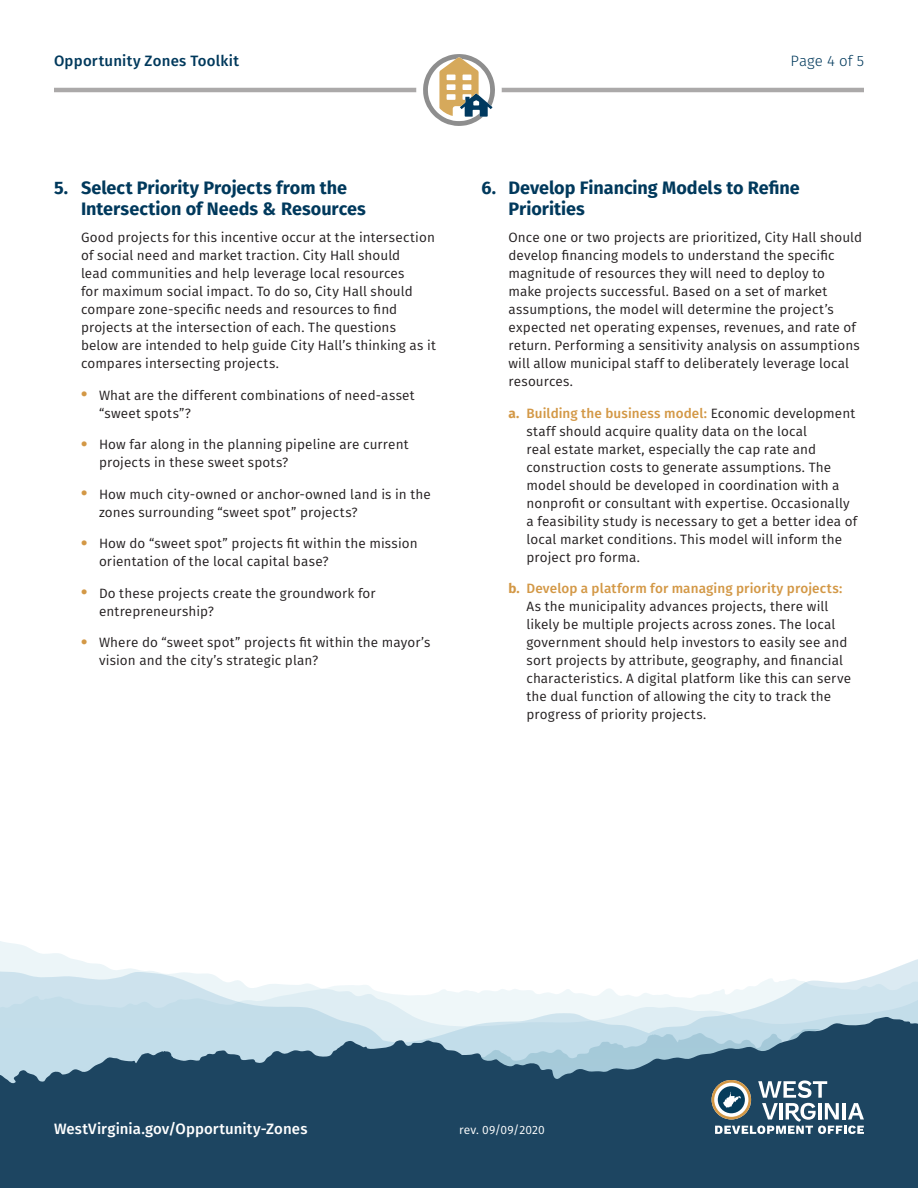
<style>
.page{position:relative;width:918px;height:1188px;background:#fff}
.page>*{position:absolute;margin:0;border:0;box-sizing:border-box;transform-origin:0 0}
.t1{font:700 18px/21px "Fira Sans";color:#00395c}
.t2{font:500 15px "Fira Sans";letter-spacing:.005em;color:#fff}
.t3{font:500 15px "Fira Sans";letter-spacing:.015em;color:#00395c}
.t4{font:300 15px "Fira Sans";letter-spacing:.005em;color:#00395c}
.t5{font:13.5px/18px "Fira Sans";letter-spacing:.01em;color:#231f20}
.t6{font:12px "Fira Sans";letter-spacing:.015em;color:#fff}
.s1{font-weight:700;font-size:18px;color:#d39846}
.s2{font-weight:700;color:#d39846}
.s3{font-weight:500;color:#d39846}
</style>
<div class="page">
<hr style="left:54px;top:88px;width:810px;height:4px;background:#aba9a9">
<svg style="left:0;top:956px;width:918px;height:60px"></svg>
<svg style="left:0;top:1016px;width:918px;height:172px;background:#436880"></svg>
<div style="left:416px;top:47px;width:86px;height:86px;background:#fff;border-radius:50%"></div>
<svg style="left:423px;top:54px;width:72px;height:72px"></svg>
<svg style="left:712px;top:1080px;width:152px;height:54px"></svg>
<p class="t3" style="left:54px;top:48px;width:186px">Opportunity Zones Toolkit</p>
<p class="t4" style="left:791px;top:50px;width:75px">Page 4 of 5</p>
<h1 class="t1" style="left:81px;top:176px;width:286px;text-indent:-27px">5. Select Priority Projects from the<br>Intersection of Needs &amp; Resources</h1>
<p class="t5" style="left:81px;top:228px;width:356px">Good projects for this incentive occur at the intersection of social need and market traction. City Hall should<br>lead communities and help leverage local resources<br>for maximum social impact. To do so, City Hall should compare zone-specific needs and resources to find projects at the intersection of each. The questions below are intended to help guide City Hall’s thinking as it compares intersecting projects.</p>
<p class="t5" style="left:99px;top:386px;width:317px;text-indent:-18px"><span class="s1">•</span> What are the different combinations of need-asset “sweet spots”?</p>
<p class="t5" style="left:99px;top:435px;width:311px;text-indent:-18px"><span class="s1">•</span> How far along in the planning pipeline are current projects in these sweet spots?</p>
<p class="t5" style="left:99px;top:485px;width:333px;text-indent:-18px"><span class="s1">•</span> How much city-owned or anchor-owned land is in the zones surrounding “sweet spot” projects?</p>
<p class="t5" style="left:99px;top:534px;width:320px;text-indent:-18px"><span class="s1">•</span> How do “sweet spot” projects fit within the mission orientation of the local capital base?</p>
<p class="t5" style="left:99px;top:584px;width:278px;text-indent:-18px"><span class="s1">•</span> Do these projects create the groundwork for entrepreneurship?</p>
<p class="t5" style="left:99px;top:633px;width:333px;text-indent:-18px"><span class="s1">•</span> Where do “sweet spot” projects fit within the mayor’s vision and the city’s strategic plan?</p>
<h1 class="t1" style="left:508px;top:176px;width:293px;text-indent:-27px">6. Develop Financing Models to Refine<br>Priorities</h1>
<p class="t5" style="left:508px;top:228px;width:355px">Once one or two projects are prioritized, City Hall should develop financing models to understand the specific magnitude of resources they will need to deploy to<br>make projects successful. Based on a set of market assumptions, the model will determine the project’s expected net operating expenses, revenues, and rate of return. Performing a sensitivity analysis on assumptions will allow municipal staff to deliberately leverage local resources.</p>
<p class="t5" style="left:526px;top:404px;width:332px;text-indent:-18px"><span class="s2">a.</span> <span class="s3">Building the business model:</span> Economic development staff should acquire quality data on the local<br>real estate market, especially the cap rate and construction costs to generate assumptions. The model should be developed in coordination with a nonprofit or consultant with expertise. Occasionally a feasibility study is necessary to get a better idea of local market conditions. This model will inform the project pro forma.</p>
<p class="t5" style="left:526px;top:579px;width:326px;text-indent:-18px"><span class="s2">b.</span> <span class="s3">Develop a platform for managing priority projects:<br></span>As the municipality advances projects, there will likely be multiple projects across zones. The local government should help investors to easily see and sort projects by attribute, geography, and financial characteristics. A digital platform like this can serve the dual function of allowing the city to track the progress of priority projects.</p>
<p class="t2" style="left:54px;top:1116px;width:255px">WestVirginia.gov/Opportunity-Zones</p>
<p class="t6" style="left:459px;top:1121px;width:87px">rev. 09/09/2020</p>
</div>
